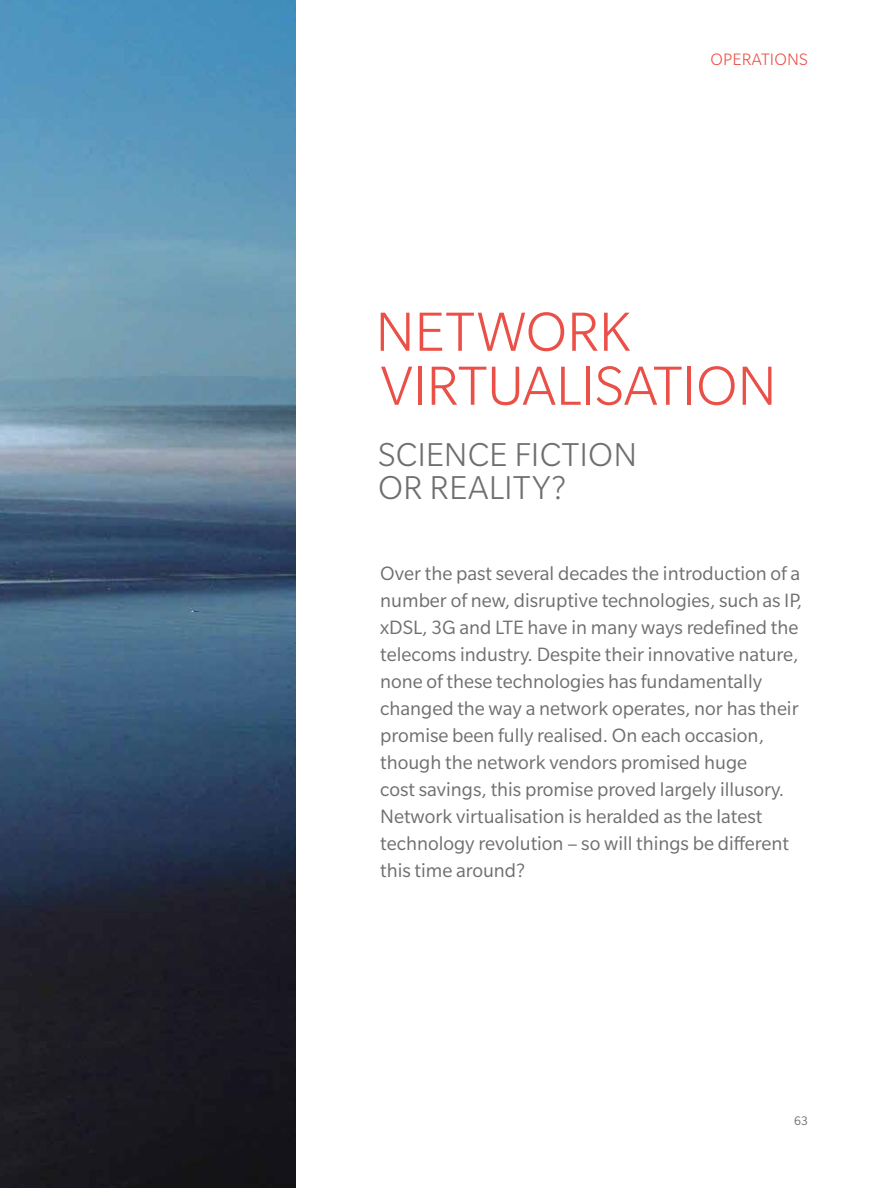
<style>
.page{position:relative;width:893px;height:1188px;background:#fff}
.page>*{position:absolute;margin:0;border:0;box-sizing:border-box;transform-origin:0 0}
.t1{font:300 60px/54px "Slate Pro";letter-spacing:-.005em;color:#ea5047}
.t2{font:300 36px/33px "Slate Pro";letter-spacing:.005em;color:#706f6f}
.t3{font:21px/27px "Slate Pro";color:#706f6f}
.t4{font:300 18px "Slate Pro";letter-spacing:.01em;color:#ea5047}
.t5{font:13.5px "Slate Pro";color:#706f6f}
</style>
<div class="page">
<img style="left:0;top:0;width:295px;height:1188px">
<p class="t4" style="left:710px;top:50px;width:99px">OPERATIONS</p>
<h1 class="t1" style="left:375px;top:304px;width:403px">NETWORK<br>VIRTUALISATION</h1>
<h2 class="t2" style="left:378px;top:437px;width:261px">SCIENCE FICTION<br>OR REALITY?</h2>
<p class="t3" style="left:380px;top:559px;width:424px">Over the past several decades the introduction of a number of new, disruptive technologies, such as IP, xDSL, 3G and LTE have in many ways redefined the telecoms industry. Despite their innovative nature, none of these technologies has fundamentally changed the way a network operates, nor has their promise been fully realised. On each occasion, though the network vendors promised huge<br>cost savings, this promise proved largely illusory.<br>Network virtualisation is heralded as the latest technology revolution – so will things be different this time around?</p>
<p class="t5" style="left:794px;top:1114px;width:15px">63</p>
</div>
